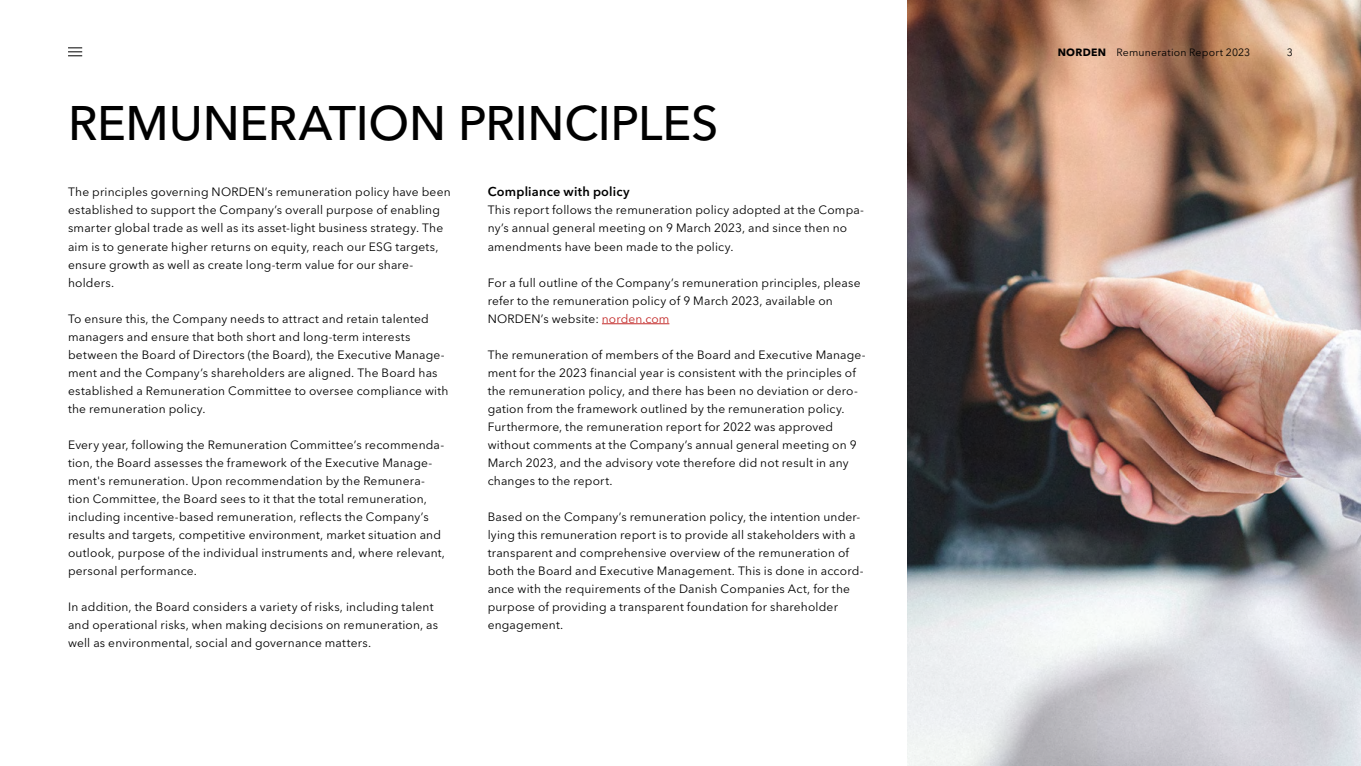
<style>
.page{position:relative;width:1361px;height:766px;background:#fff}
.page>*{position:absolute;margin:0;border:0;box-sizing:border-box;transform-origin:0 0}
.t1{font:500 48px "Avenir Next LT Pro";letter-spacing:-.005em;color:#000}
.t2{font:600 12.75px "Avenir Next LT Pro";letter-spacing:.015em;color:#000}
.t3{font:12px/18px "Avenir Next LT Pro";letter-spacing:.015em;color:#000}
.t4{font:10.5px "Avenir Next LT Pro";letter-spacing:.02em;color:#000}
.s1{color:#c42b2a}
.s2{font-weight:700}
</style>
<div class="page">
<img style="left:907px;top:0;width:454px;height:765px">
<hr style="left:602px;top:323px;width:67px;height:1px;background:#c42b2a">
<svg style="left:68px;top:48px;width:14px;height:8px"></svg>
<h1 class="t1" style="left:68px;top:95px;width:652px">REMUNERATION PRINCIPLES</h1>
<p class="t3" style="left:68px;top:183px;width:384px">The principles governing NORDEN’s remuneration policy have been established to support the Company’s overall purpose of enabling smarter global trade as well as its asset-light business strategy. The aim is to generate higher returns on equity, reach our ESG targets, ensure growth as well as create long-term value for our share&shy;holders.</p>
<p class="t3" style="left:68px;top:309px;width:382px">To ensure this, the Company needs to attract and retain talented managers and ensure that both short and long-term interests between the Board of Directors (the Board), the Executive Manage&shy;ment and the Company’s shareholders are aligned. The Board has established a Remuneration Committee to oversee compliance with the remuneration policy.</p>
<p class="t3" style="left:68px;top:435px;width:378px">Every year, following the Remuneration Committee’s recommenda&shy;tion, the Board assesses the framework of the Executive Manage&shy;ment's remuneration. Upon recommendation by the Remunera&shy;tion Committee, the Board sees to it that the total remuneration, including incentive-based remuneration, reflects the Company’s results and targets, competitive environment, market situation and outlook, purpose of the individual instruments and, where relevant, personal performance.</p>
<p class="t3" style="left:68px;top:597px;width:372px">In addition, the Board considers a variety of risks, including talent and operational risks, when making decisions on remuneration, as well as environmental, social and governance matters.</p>
<p class="t2" style="left:488px;top:184px;width:144px">Compliance with policy</p>
<p class="t3" style="left:488px;top:201px;width:378px">This report follows the remuneration policy adopted at the Compa&shy;ny’s annual general meeting on 9 March 2023, and since then no amendments have been made to the policy.</p>
<p class="t3" style="left:488px;top:273px;width:374px">For a full outline of the Company’s remuneration principles, please refer to the remuneration policy of 9 March 2023, available on<br>NORDEN’s website: <span class="s1">norden.com</span></p>
<p class="t3" style="left:488px;top:345px;width:379px">The remuneration of members of the Board and Executive Manage&shy;ment for the 2023 financial year is consistent with the principles of the remuneration policy, and there has been no deviation or dero&shy;gation from the framework outlined by the remuneration policy.<br>Furthermore, the remuneration report for 2022 was approved without comments at the Company’s annual general meeting on 9<br>March 2023, and the advisory vote therefore did not result in any changes to the report.</p>
<p class="t3" style="left:488px;top:507px;width:377px">Based on the Company’s remuneration policy, the intention under&shy;lying this remuneration report is to provide all stakeholders with a transparent and comprehensive overview of the remuneration of both the Board and Executive Management. This is done in accord&shy;ance with the requirements of the Danish Companies Act, for the purpose of providing a transparent foundation for shareholder engagement.</p>
<p class="t4" style="left:1057px;top:46px;width:194px"><span class="s2">NORDEN</span> Remuneration Report 2023</p>
<p class="t4" style="left:1287px;top:46px;width:8px">3</p>
</div>
